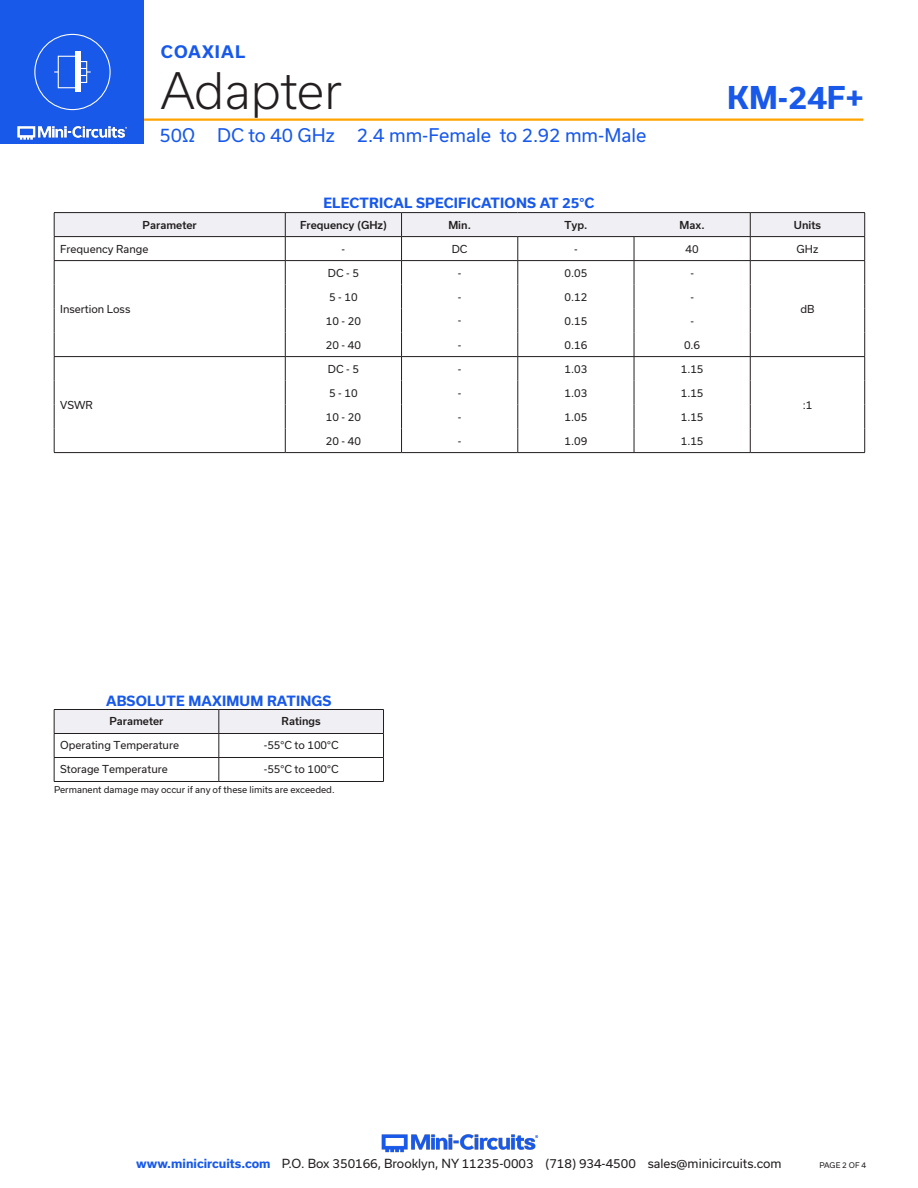
<style>
.page{position:relative;width:918px;height:1188px;background:#fff}
.page>*{position:absolute;margin:0;border:0;box-sizing:border-box;transform-origin:0 0}
.t1{font:300 48px "Usual";letter-spacing:-.005em;color:#231f20}
.t2{font:700 30px "Usual";color:#1859ea}
.t3{font:18px "Usual";color:#1859ea}
.t4{font:700 16.5px "Usual";letter-spacing:.065em;color:#1859ea}
.Blue_Headers{font:700 13.5px "Usual";letter-spacing:.015em;color:#1859ea}
.t5{font:12px "Usual";color:#231f20}
.Table_Body_Center{font:10.5px "Usual";color:#231f20}
.Table_Body_Left_Just{font:10.5px "Usual";color:#231f20}
.Table_Header_Center{font:500 10.5px "Usual";color:#231f20}
.Notes{font:9px "Usual";color:#231f20}
.t6{font:7.5px "Usual";color:#231f20}
.s1{font-weight:700;color:#1859ea}
</style>
<div class="page">
<img style="left:381px;top:1134px;width:158px;height:19px">
<hr style="left:130px;top:118px;width:733px;height:3px;background:#ffa300">
<div style="left:0;top:0;width:144px;height:144px;background:#1859ea"></div>
<img style="left:17px;top:120px;width:128px;height:20px">
<div style="left:34px;top:34px;width:77px;height:76px;border:1px solid #fff;border-radius:50%"></div>
<div style="left:58px;top:56px;width:20px;height:32px;border:1px solid #fff"></div>
<div style="left:79px;top:61px;width:8px;height:22px;border:1px solid #fff"></div>
<div style="left:75px;top:52px;width:6px;height:40px;background:#fff"></div>
<svg style="left:81px;top:68px;width:10px;height:8px"></svg>
<hr style="left:285px;top:452px;width:117px;height:1px;background:#231f20">
<hr style="left:750px;top:452px;width:115px;height:1px;background:#231f20">
<hr style="left:402px;top:452px;width:116px;height:1px;background:#231f20">
<hr style="left:518px;top:452px;width:116px;height:1px;background:#231f20">
<hr style="left:634px;top:452px;width:116px;height:1px;background:#231f20">
<hr style="left:402px;top:212px;width:116px;height:1px;background:#231f20">
<hr style="left:518px;top:212px;width:116px;height:1px;background:#231f20">
<hr style="left:634px;top:212px;width:116px;height:1px;background:#231f20">
<hr style="left:750px;top:212px;width:115px;height:1px;background:#231f20">
<hr style="left:54px;top:212px;width:231px;height:1px;background:#231f20">
<hr style="left:285px;top:212px;width:117px;height:1px;background:#231f20">
<hr style="left:54px;top:452px;width:231px;height:1px;background:#231f20">
<svg style="left:54px;top:213px;width:811px;height:239px"></svg>
<hr style="left:54px;top:781px;width:165px;height:1px;background:#231f20">
<hr style="left:219px;top:781px;width:165px;height:1px;background:#231f20">
<hr style="left:54px;top:709px;width:165px;height:1px;background:#231f20">
<hr style="left:219px;top:709px;width:165px;height:1px;background:#231f20">
<svg style="left:54px;top:710px;width:330px;height:71px"></svg>
<h3 class="t4" style="left:161px;top:42px;width:86px">COAXIAL</h3>
<h1 class="t1" style="left:161px;top:63px;width:183px">Adapter</h1>
<h3 class="t3" style="left:159px;top:125px;width:489px">50Ω DC to 40 GHz 2.4 mm-Female to 2.92 mm-Male</h3>
<p class="Blue_Headers" style="left:323px;top:195px;width:273px">ELECTRICAL SPECIFICATIONS AT 25°C</p>
<h2 class="t2" style="left:727px;top:80px;width:138px">KM-24F+</h2>
<p class="Table_Header_Center" style="left:143px;top:219px;width:56px">Parameter</p>
<p class="Table_Header_Center" style="left:300px;top:219px;width:88px">Frequency (GHz)</p>
<p class="Table_Header_Center" style="left:448px;top:219px;width:24px">Min.</p>
<p class="Table_Header_Center" style="left:564px;top:219px;width:25px">Typ.</p>
<p class="Table_Header_Center" style="left:680px;top:219px;width:26px">Max.</p>
<p class="Table_Header_Center" style="left:794px;top:219px;width:29px">Units</p>
<p class="Table_Body_Left_Just" style="left:60px;top:243px;width:90px">Frequency Range</p>
<p class="Table_Body_Center" style="left:342px;top:243px;width:5px">-</p>
<p class="Table_Body_Center" style="left:452px;top:243px;width:17px">DC</p>
<p class="Table_Body_Center" style="left:574px;top:243px;width:5px">-</p>
<p class="Table_Body_Center" style="left:686px;top:243px;width:15px">40</p>
<p class="Table_Body_Center" style="left:797px;top:243px;width:23px">GHz</p>
<p class="Table_Body_Left_Just" style="left:60px;top:303px;width:72px">Insertion Loss</p>
<p class="Table_Body_Left_Just" style="left:60px;top:399px;width:34px">VSWR</p>
<p class="Table_Body_Center" style="left:328px;top:267px;width:33px">DC - 5</p>
<p class="Table_Body_Center" style="left:458px;top:267px;width:5px">-</p>
<p class="Table_Body_Center" style="left:565px;top:267px;width:24px">0.05</p>
<p class="Table_Body_Center" style="left:690px;top:267px;width:5px">-</p>
<p class="Table_Body_Center" style="left:329px;top:291px;width:30px">5 - 10</p>
<p class="Table_Body_Center" style="left:458px;top:291px;width:5px">-</p>
<p class="Table_Body_Center" style="left:565px;top:291px;width:24px">0.12</p>
<p class="Table_Body_Center" style="left:690px;top:291px;width:5px">-</p>
<p class="Table_Body_Center" style="left:326px;top:315px;width:37px">10 - 20</p>
<p class="Table_Body_Center" style="left:458px;top:315px;width:5px">-</p>
<p class="Table_Body_Center" style="left:565px;top:315px;width:24px">0.15</p>
<p class="Table_Body_Center" style="left:690px;top:315px;width:5px">-</p>
<p class="Table_Body_Center" style="left:326px;top:339px;width:37px">20 - 40</p>
<p class="Table_Body_Center" style="left:458px;top:339px;width:5px">-</p>
<p class="Table_Body_Center" style="left:565px;top:339px;width:24px">0.16</p>
<p class="Table_Body_Center" style="left:684px;top:339px;width:18px">0.6</p>
<p class="Table_Body_Center" style="left:328px;top:363px;width:33px">DC - 5</p>
<p class="Table_Body_Center" style="left:458px;top:363px;width:5px">-</p>
<p class="Table_Body_Center" style="left:565px;top:363px;width:24px">1.03</p>
<p class="Table_Body_Center" style="left:681px;top:363px;width:24px">1.15</p>
<p class="Table_Body_Center" style="left:329px;top:387px;width:30px">5 - 10</p>
<p class="Table_Body_Center" style="left:458px;top:387px;width:5px">-</p>
<p class="Table_Body_Center" style="left:565px;top:387px;width:24px">1.03</p>
<p class="Table_Body_Center" style="left:681px;top:387px;width:24px">1.15</p>
<p class="Table_Body_Center" style="left:326px;top:411px;width:37px">10 - 20</p>
<p class="Table_Body_Center" style="left:458px;top:411px;width:5px">-</p>
<p class="Table_Body_Center" style="left:565px;top:411px;width:24px">1.05</p>
<p class="Table_Body_Center" style="left:681px;top:411px;width:24px">1.15</p>
<p class="Table_Body_Center" style="left:326px;top:435px;width:37px">20 - 40</p>
<p class="Table_Body_Center" style="left:458px;top:435px;width:5px">-</p>
<p class="Table_Body_Center" style="left:565px;top:435px;width:24px">1.09</p>
<p class="Table_Body_Center" style="left:681px;top:435px;width:24px">1.15</p>
<p class="Table_Body_Center" style="left:800px;top:303px;width:16px">dB</p>
<p class="Table_Body_Center" style="left:803px;top:399px;width:11px">:1</p>
<p class="Blue_Headers" style="left:106px;top:693px;width:227px">ABSOLUTE MAXIMUM RATINGS</p>
<p class="Table_Header_Center" style="left:109px;top:715px;width:56px">Parameter</p>
<p class="Table_Header_Center" style="left:282px;top:715px;width:41px">Ratings</p>
<p class="Table_Body_Left_Just" style="left:60px;top:739px;width:120px">Operating Temperature</p>
<p class="Table_Body_Center" style="left:264px;top:739px;width:76px">-55°C to 100°C</p>
<p class="Table_Body_Left_Just" style="left:60px;top:763px;width:109px">Storage Temperature</p>
<p class="Table_Body_Center" style="left:264px;top:763px;width:76px">-55°C to 100°C</p>
<p class="Notes" style="left:54px;top:784px;width:282px">Permanent damage may occur if any of these limits are exceeded.</p>
<p class="t5" style="left:136px;top:1157px;width:647px"><span class="s1">www.minicircuits.com</span> P.O. Box 350166, Brooklyn, NY 11235-0003 (718) 934-4500 sales@minicircuits.com</p>
<p class="t6" style="left:819px;top:1161px;width:48px">PAGE 2 OF 4</p>
</div>
